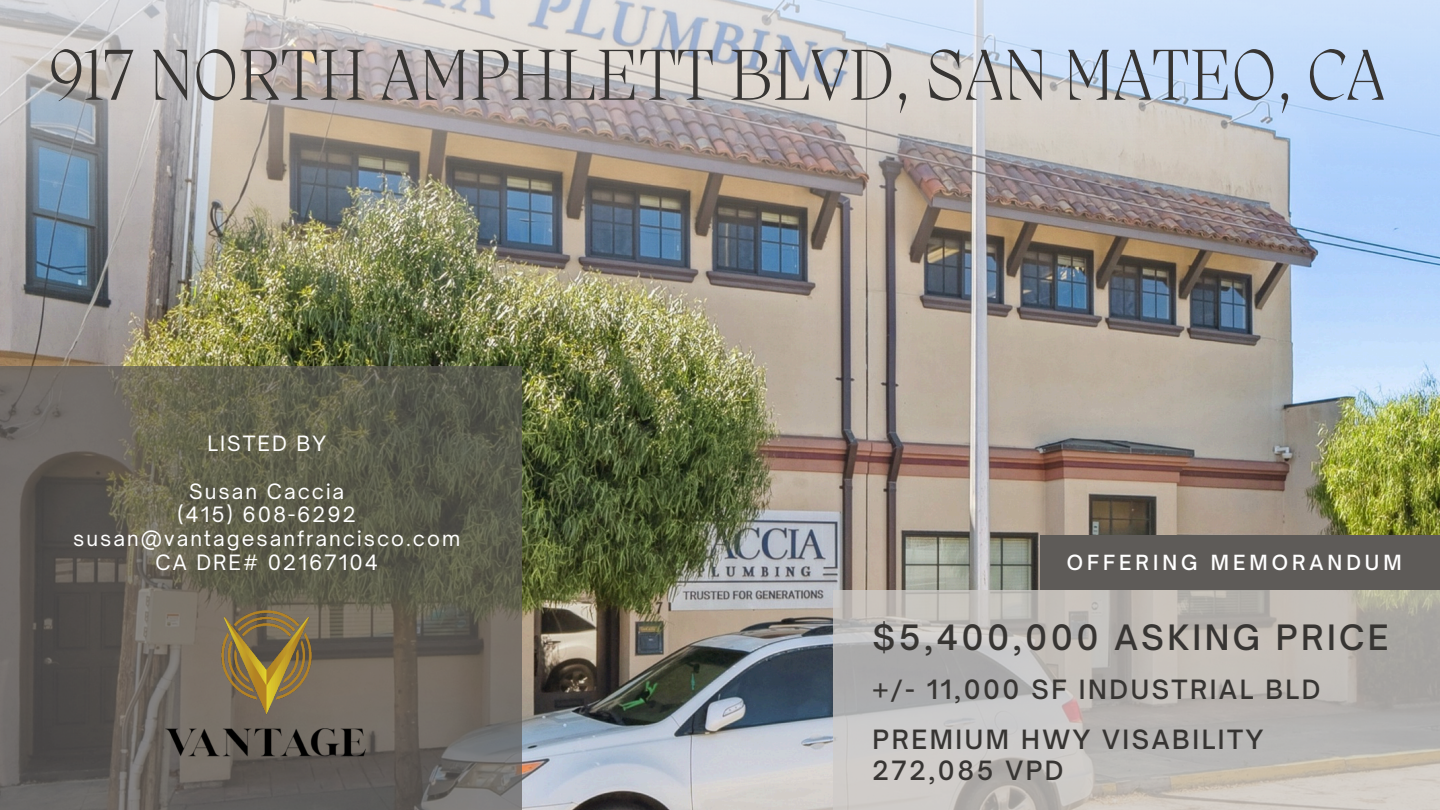
<style>
.page{position:relative;width:1440px;height:810px;background:#fff}
.page>*{position:absolute;margin:0;border:0;box-sizing:border-box;transform-origin:0 0}
.t1{font:200 74px "Migra";color:#373533}
.t2{font:500 33.4px "Open Sauce One";letter-spacing:.1em;color:#373533}
.t3{font:500 25.4px/49.6px "Open Sauce One";letter-spacing:.1em;color:#373533}
.t4{font:20.2px/23.7px "Open Sauce One";letter-spacing:.1em;color:#fff;text-align:center}
.t5{font:500 20px "Open Sauce One";letter-spacing:.2em;color:#fff}
</style>
<div class="page">
<img style="left:0;top:343px;width:1440px;height:467px">
<svg style="left:0;top:367px;width:522px;height:443px;background:#615e54"></svg>
<img style="left:0;top:0;width:1440px;height:343px">
<img style="left:154px;top:598px;width:226px;height:164px">
<div style="left:1040px;top:535px;width:400px;height:55px;background:#5e5b58"></div>
<svg style="left:833px;top:590px;width:607px;height:220px;background:#bebbb7"></svg>
<h1 class="t1" style="left:50px;top:40px;width:1336px">917 NORTH AMPHLETT BLVD, SAN MATEO, CA</h1>
<p class="t4" style="left:207px;top:432px;width:120px">LISTED BY</p>
<p class="t4" style="left:73px;top:479px;width:388px">Susan Caccia<br>(415) 608-6292 susan@vantagesanfrancisco.com<br>CA DRE# 02167104</p>
<p class="t5" style="left:1067px;top:550px;width:336px">OFFERING MEMORANDUM</p>
<h2 class="t2" style="left:873px;top:617px;width:517px">$5,400,000 ASKING PRICE</h2>
<p class="t3" style="left:873px;top:665px;width:449px">+/- 11,000 SF INDUSTRIAL BLD<br>PREMIUM HWY VISABILITY</p>
<p class="t3" style="left:873px;top:746px;width:192px">272,085 VPD</p>
</div>
